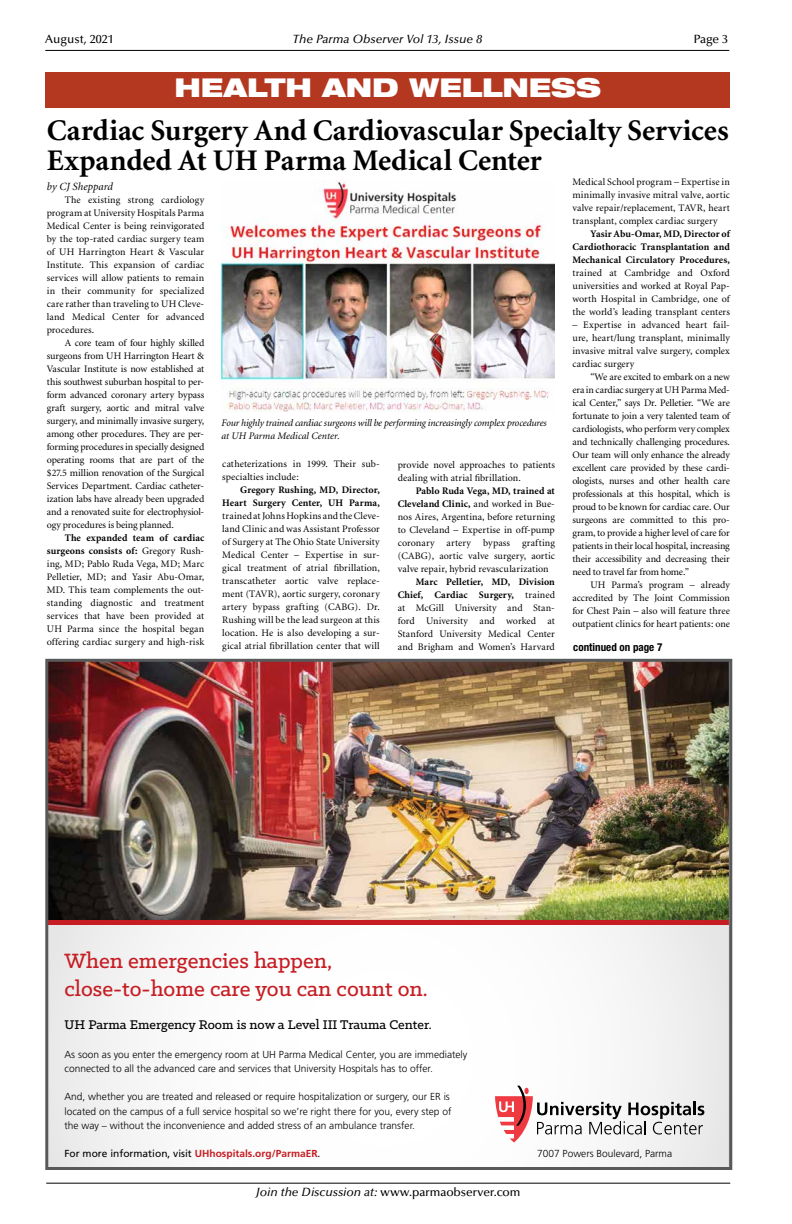
<style>
.page{position:relative;width:792px;height:1224px;background:#fff}
.page>*{position:absolute;margin:0;border:0;box-sizing:border-box;transform-origin:0 0}
.t1{font:700 30px/30px "Minion";color:#000}
.t2{font:900 expanded 26px "Helvetica Neue";letter-spacing:-.005em;color:#fff}
.t3{font:500 23.4px/27.5px "Klinic Slab";color:#c61d23}
.t4{font:500 14.3px "Klinic Slab";color:#000}
.t5{font:500 12px "Optima";letter-spacing:-.005em;color:#000}
.t6{font:italic 500 12px "Optima";color:#000}
.t7{font:700 condensed 11px "Helvetica Neue";color:#000}
.t8{font:italic 11px "Minion";color:#000}
.t9{font:300 10.2px/14.3px "Frutiger LT Std";color:#000}
.t10{font:10.2px "Frutiger LT Std";color:#000}
.t11{font:10px/13px "Minion";letter-spacing:.005em;color:#000;text-align:justify}
.t12{font:700 10px/13px "Minion";letter-spacing:.01em;color:#000;text-align:right}
.t13{font:italic 10px/13px "Minion";letter-spacing:-.015em;color:#000}
.s1{font-weight:700}
.s2{font-weight:700;color:#c61d23}
.s3{font-style:italic}
</style>
<div class="page">
<hr style="left:45px;top:50px;width:684px;height:1px;background:#000">
<hr style="left:46px;top:1183px;width:684px;height:1px;background:#000">
<div style="left:46px;top:72px;width:684px;height:36px;background:#b43820"></div>
<img style="left:49px;top:663px;width:679px;height:503px">
<svg style="left:495px;top:1086px;width:209px;height:57px"></svg>
<div style="left:45px;top:659px;width:687px;height:511px;border:3px solid #58595b"></div>
<img style="left:221px;top:181px;width:333px;height:231px">
<p class="t5" style="left:45px;top:32px;width:70px">August, 2021</p>
<p class="t6" style="left:292px;top:32px;width:191px">The Parma Observer Vol 13, Issue 8</p>
<p class="t5" style="left:694px;top:32px;width:36px">Page 3</p>
<h2 class="t2" style="left:175px;top:71px;width:428px">HEALTH AND WELLNESS</h2>
<h1 class="t1" style="left:47px;top:116px;width:683px">Cardiac Surgery And Cardiovascular Specialty Services<br>Expanded At UH Parma Medical Center</h1>
<p class="t11" style="left:572px;top:176px;width:159px">Medical School program – Expertise in minimally invasive mitral valve, aortic valve repair/replacement, TAVR, heart transplant, complex cardiac surgery</p>
<p class="t12" style="left:572px;top:228px;width:159px;text-align:justify;text-indent:18px">Yasir Abu-Omar, MD, Director of Cardiothoracic Transplantation and Mechanical Circulatory Procedures,</p>
<p class="t11" style="left:572px;top:267px;width:159px">trained at Cambridge and Oxford universities and worked at Royal Pap&shy;worth Hospital in Cambridge, one of the world’s leading transplant centers</p>
<p class="t11" style="left:572px;top:319px;width:159px">– Expertise in advanced heart fail&shy;ure, heart/lung transplant, minimally invasive mitral valve surgery, complex cardiac surgery</p>
<p class="t11" style="left:572px;top:371px;width:159px;text-indent:18px">“We are excited to embark on a new era in cardiac surgery at UH Parma Med&shy;ical Center,” says Dr. Pelletier. “We are fortunate to join a very talented team of cardiologists, who perform very complex and technically challenging procedures.<br>Our team will only enhance the already excellent care provided by these cardi&shy;ologists, nurses and other health care professionals at this hospital, which is proud to be known for cardiac care. Our surgeons are committed to this pro&shy;gram, to provide a higher level of care for patients in their local hospital, increasing their accessibility and decreasing their need to travel far from home.”</p>
<p class="t11" style="left:572px;top:579px;width:159px;text-indent:18px">UH Parma’s program – already accredited by The Joint Commission for Chest Pain – also will feature three outpatient clinics for heart patients: one</p>
<p class="t7" style="left:573px;top:640px;width:90px">continued on page 7</p>
<p class="t8" style="left:47px;top:181px;width:68px">by CJ Sheppard</p>
<p class="t11" style="left:47px;top:193px;width:159px;text-indent:18px">The existing strong cardiology program at University Hospitals Parma Medical Center is being reinvigorated by the top-rated cardiac surgery team of UH Harrington Heart &amp; Vascular Institute. This expansion of cardiac services will allow patients to remain in their community for specialized care rather than traveling to UH Cleve&shy;land Medical Center for advanced procedures.</p>
<p class="t11" style="left:47px;top:336px;width:159px;text-indent:18px">A core team of four highly skilled surgeons from UH Harrington Heart &amp; Vascular Institute is now established at this southwest suburban hospital to per&shy;form advanced coronary artery bypass graft surgery, aortic and mitral valve surgery, and minimally invasive surgery, among other procedures. They are per&shy;forming procedures in specially designed operating rooms that are part of the $27.5 million renovation of the Surgical Services Department. Cardiac catheter&shy;ization labs have already been upgraded and a renovated suite for electrophysiol&shy;ogy procedures is being planned.</p>
<p class="t11" style="left:47px;top:531px;width:159px;text-indent:18px"><span class="s1">The expanded team of cardiac surgeons consists of:</span> Gregory Rush&shy;ing, MD; Pablo Ruda Vega, MD; Marc Pelletier, MD; and Yasir Abu-Omar, MD. This team complements the out&shy;standing diagnostic and treatment services that have been provided at UH Parma since the hospital began offering cardiac surgery and high-risk</p>
<p class="t13" style="left:221px;top:417px;width:327px">Four highly trained cardiac surgeons will be performing increasingly complex procedures at UH Parma Medical Center.</p>
<p class="t11" style="left:222px;top:458px;width:159px">catheterizations in 1999. Their sub&shy;specialties include:</p>
<p class="t12" style="left:222px;top:483px;width:159px">Gregory Rushing, MD, Director,<br>Heart Surgery Center, UH Parma,</p>
<p class="t11" style="left:222px;top:510px;width:159px">trained at Johns Hopkins and the Cleve&shy;land Clinic and was Assistant Professor of Surgery at The Ohio State University Medical Center – Expertise in sur&shy;gical treatment of atrial fibrillation, transcatheter aortic valve replace&shy;ment (TAVR), aortic surgery, coronary artery bypass grafting (CABG). Dr.<br>Rushing will be the lead surgeon at this location. He is also developing a sur&shy;gical atrial fibrillation center that will</p>
<p class="t11" style="left:398px;top:458px;width:159px">provide novel approaches to patients dealing with atrial fibrillation.</p>
<p class="t11" style="left:398px;top:484px;width:159px;text-indent:18px"><span class="s1">Pablo Ruda Vega, MD, trained at Cleveland Clinic,</span> and worked in Bue&shy;nos Aires, Argentina, before returning to Cleveland – Expertise in off-pump coronary artery bypass grafting (CABG), aortic valve surgery, aortic valve repair, hybrid revascularization</p>
<p class="t11" style="left:398px;top:575px;width:159px;text-indent:18px"><span class="s1">Marc Pelletier, MD, Division Chief, Cardiac Surgery,</span> trained at McGill University and Stan&shy;ford University and worked at Stanford University Medical Center and Brigham and Women’s Harvard</p>
<h3 class="t3" style="left:65px;top:947px;width:365px">When emergencies happen, close-to-home care you can count on.</h3>
<h3 class="t4" style="left:65px;top:1015px;width:369px">UH Parma Emergency Room is now a Level III Trauma Center.</h3>
<p class="t9" style="left:65px;top:1047px;width:404px">As soon as you enter the emergency room at UH Parma Medical Center, you are immediately connected to all the advanced care and services that University Hospitals has to offer.</p>
<p class="t9" style="left:65px;top:1090px;width:388px">And, whether you are treated and released or require hospitalization or surgery, our ER is located on the campus of a full service hospital so we’re right there for you, every step of the way – without the inconvenience and added stress of an ambulance transfer.</p>
<p class="t10" style="left:65px;top:1148px;width:257px">For more information, visit <span class="s2">UHhospitals.org/ParmaER</span>.</p>
<p class="t9" style="left:537px;top:1147px;width:137px">7007 Powers Boulevard, Parma</p>
<p class="t5" style="left:256px;top:1186px;width:266px"><span class="s3">Join the Discussion at:</span> www.parmaobserver.com</p>
</div>
